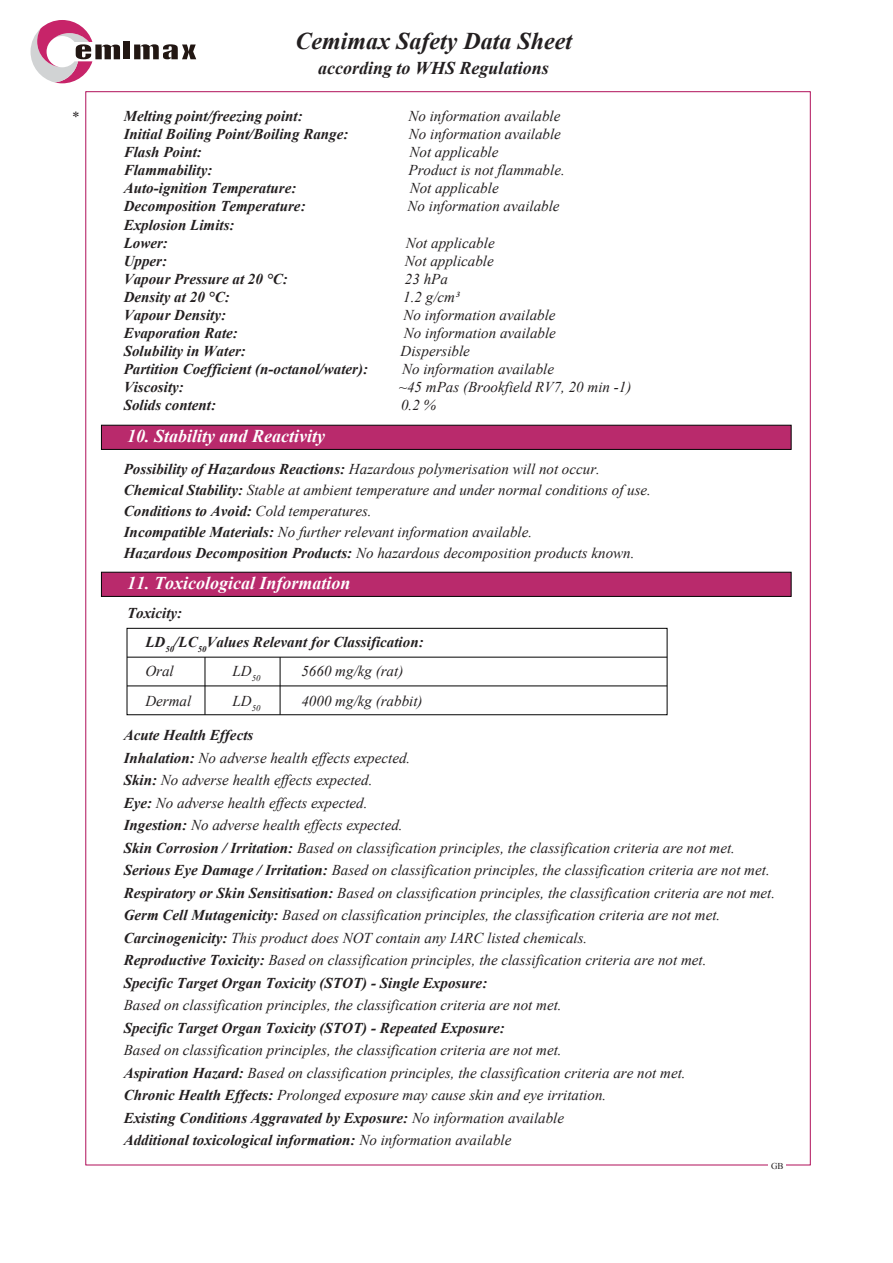
<style>
.page{position:relative;width:893px;height:1263px;background:#fff}
.page>*{position:absolute;margin:0;border:0;box-sizing:border-box;transform-origin:0 0}
.t1{font:italic 700 24px "Times New Roman";color:#231f20}
.t2{font:italic 700 18px "Times New Roman";color:#fff}
.t3{font:italic 700 18px "Times New Roman";color:#231f20}
.t4{font:italic 15px/22.5px "Times New Roman";color:#231f20}
.t5{font:italic 700 15px/29.8px "Times New Roman";color:#231f20}
.t6{font:9px "Times New Roman";color:#231f20}
.s1{font-weight:700}
.s2{font-weight:400}
</style>
<div class="page">
<div style="left:101px;top:425px;width:690px;height:25px;background:#b92a6c;border:1px solid #030303"></div>
<div style="left:101px;top:572px;width:690px;height:25px;background:#b92a6c;border:1px solid #030303"></div>
<svg style="left:31px;top:20px;width:165px;height:63px"></svg>
<div style="left:127px;top:628px;width:540px;height:87px;border:1px solid #030303"></div>
<hr style="left:127px;top:686px;width:540px;height:1px;background:#030303">
<hr style="left:127px;top:657px;width:540px;height:1px;background:#030303">
<hr style="left:280px;top:657px;width:1px;height:58px;background:#030303">
<hr style="left:205px;top:657px;width:1px;height:58px;background:#030303">
<h1 class="t1" style="left:296px;top:25px;width:278px">Cemimax Safety Data Sheet</h1>
<p class="t3" style="left:318px;top:55px;width:232px">according to WHS Regulations</p>
<p class="t4" style="left:71px;top:106px;width:9px">*</p>
<p class="t5" style="left:124px;top:101px;width:181px">Melting point/freezing point:</p>
<p class="t4" style="left:408px;top:105px;width:153px">No information available</p>
<p class="t5" style="left:124px;top:119px;width:226px">Initial Boiling Point/Boiling Range:</p>
<p class="t4" style="left:409px;top:123px;width:153px">No information available</p>
<p class="t5" style="left:124px;top:137px;width:80px">Flash Point:</p>
<p class="t4" style="left:409px;top:141px;width:90px">Not applicable</p>
<p class="t5" style="left:124px;top:155px;width:90px">Flammability:</p>
<p class="t4" style="left:409px;top:159px;width:158px">Product is not flammable.</p>
<p class="t5" style="left:124px;top:173px;width:174px">Auto-ignition Temperature:</p>
<p class="t4" style="left:410px;top:177px;width:90px">Not applicable</p>
<p class="t5" style="left:124px;top:191px;width:183px">Decomposition Temperature:</p>
<p class="t4" style="left:408px;top:195px;width:153px">No information available</p>
<p class="t5" style="left:124px;top:215px;width:112px;line-height:18px">Explosion Limits:<br>Lower:</p>
<p class="t4" style="left:406px;top:231px;width:90px">Not applicable</p>
<p class="t5" style="left:124px;top:245px;width:45px">Upper:</p>
<p class="t4" style="left:405px;top:249px;width:90px">Not applicable</p>
<p class="t5" style="left:124px;top:263px;width:166px">Vapour Pressure at 20 °C:</p>
<p class="t4" style="left:405px;top:267px;width:45px">23 hPa</p>
<p class="t5" style="left:124px;top:281px;width:108px">Density at 20 °C:</p>
<p class="t4" style="left:403px;top:285px;width:58px">1.2 g/cm³</p>
<p class="t5" style="left:124px;top:299px;width:104px">Vapour Density:</p>
<p class="t4" style="left:403px;top:303px;width:153px">No information available</p>
<p class="t5" style="left:124px;top:317px;width:116px">Evaporation Rate:</p>
<p class="t4" style="left:404px;top:321px;width:153px">No information available</p>
<p class="t5" style="left:124px;top:335px;width:124px">Solubility in Water:</p>
<p class="t4" style="left:401px;top:339px;width:71px">Dispersible</p>
<p class="t5" style="left:124px;top:353px;width:246px">Partition Coefficient (n-octanol/water):</p>
<p class="t4" style="left:402px;top:357px;width:153px">No information available</p>
<p class="t5" style="left:124px;top:371px;width:62px">Viscosity:</p>
<p class="t4" style="left:399px;top:375px;width:234px">~45 mPas (Brookfield RV7, 20 min -1)</p>
<p class="t5" style="left:124px;top:390px;width:94px">Solids content:</p>
<p class="t4" style="left:401px;top:393px;width:37px">0.2 %</p>
<p class="t2" style="left:127px;top:423px;width:200px">10. Stability and Reactivity</p>
<p class="t4" style="left:124px;top:458px;width:529px;line-height:21px"><span class="s1">Possibility of Hazardous Reactions:</span> Hazardous polymerisation will not occur.<br><span class="s1">Chemical Stability:</span> Stable at ambient temperature and under normal conditions of use.<br><span class="s1">Conditions to Avoid:</span> Cold temperatures.<br><span class="s1">Incompatible Materials:</span> No further relevant information available.<br><span class="s1">Hazardous Decomposition Products:</span> No hazardous decomposition products known.</p>
<p class="t2" style="left:127px;top:570px;width:225px">11. Toxicological Information</p>
<p class="t5" style="left:127px;top:597px;width:57px">Toxicity:</p>
<p class="t5" style="left:145px;top:626px;width:280px">LD<sub>50</sub>/LC<sub>50</sub>Values Relevant for Classification:<br><span class="s2">Oral<br>Dermal</span></p>
<p class="t4" style="left:232px;top:656px;width:29px;line-height:30px">LD<sub>50<br></sub>LD<sub>50</sub></p>
<p class="t4" style="left:301px;top:656px;width:123px;line-height:30px">5660 mg/kg (rat)<br>4000 mg/kg (rabbit)</p>
<p class="t4" style="left:124px;top:724px;width:653px"><span class="s1">Acute Health Effects<br>Inhalation:</span> No adverse health effects expected.<br><span class="s1">Skin:</span> No adverse health effects expected.<br><span class="s1">Eye:</span> No adverse health effects expected.<br><span class="s1">Ingestion:</span> No adverse health effects expected.<br><span class="s1">Skin Corrosion / Irritation:</span> Based on classification principles, the classification criteria are not met.<br><span class="s1">Serious Eye Damage / Irritation:</span> Based on classification principles, the classification criteria are not met.<br><span class="s1">Respiratory or Skin Sensitisation:</span> Based on classification principles, the classification criteria are not met.<br><span class="s1">Germ Cell Mutagenicity:</span> Based on classification principles, the classification criteria are not met.<br><span class="s1">Carcinogenicity:</span> This product does NOT contain any IARC listed chemicals.<br><span class="s1">Reproductive Toxicity:</span> Based on classification principles, the classification criteria are not met.<br><span class="s1">Specific Target Organ Toxicity (STOT) - Single Exposure:</span></p>
<p class="t4" style="left:124px;top:994px;width:439px">Based on classification principles, the classification criteria are not met.</p>
<p class="t5" style="left:124px;top:1013px;width:383px">Specific Target Organ Toxicity (STOT) - Repeated Exposure:</p>
<p class="t4" style="left:124px;top:1039px;width:563px">Based on classification principles, the classification criteria are not met.<br><span class="s1">Aspiration Hazard:</span> Based on classification principles, the classification criteria are not met.<br><span class="s1">Chronic Health Effects:</span> Prolonged exposure may cause skin and eye irritation.<br><span class="s1">Existing Conditions Aggravated by Exposure:</span> No information available<br><span class="s1">Additional toxicological information:</span> No information available</p>
<p class="t6" style="left:771px;top:1160px;width:14px">GB</p>
</div>
